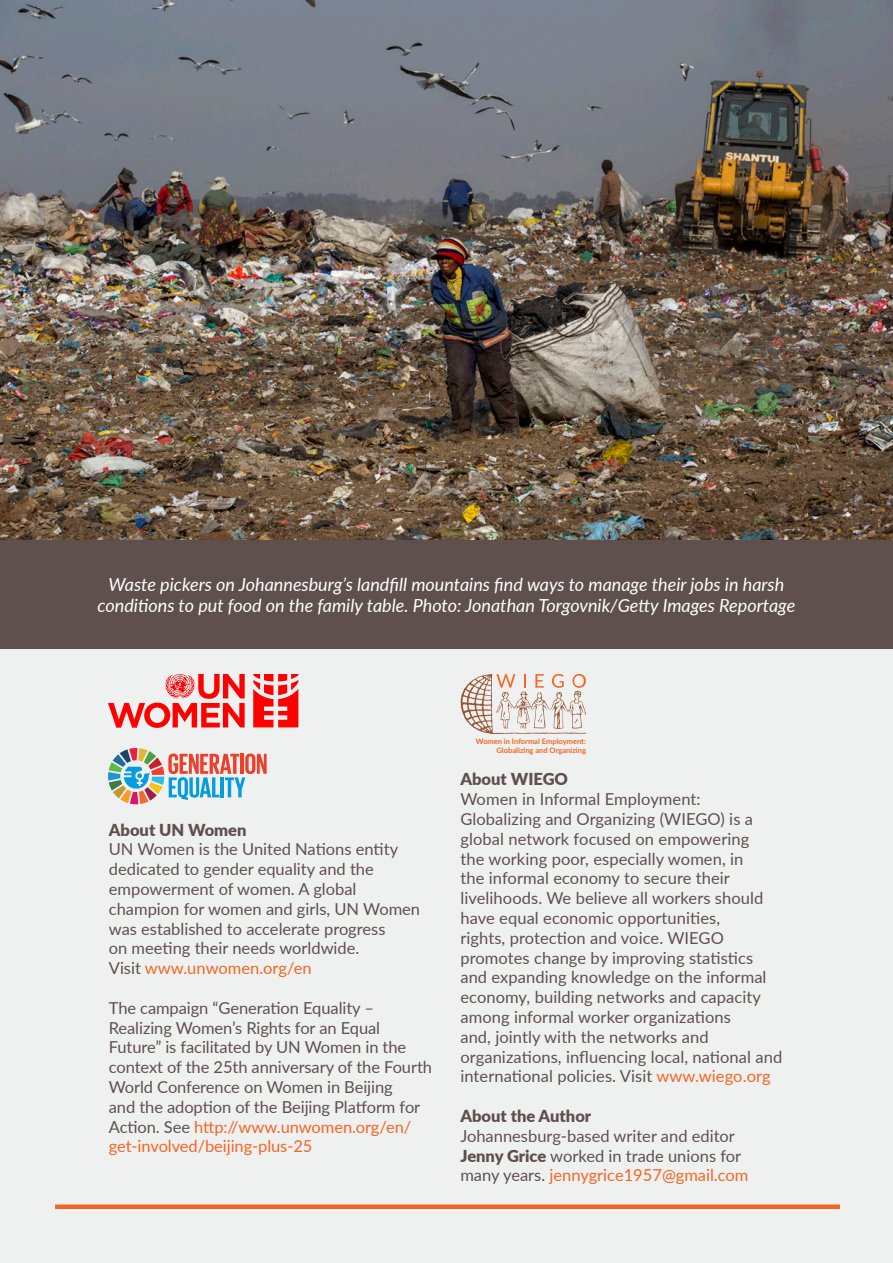
<style>
.page{position:relative;width:893px;height:1263px;background:#fff}
.page>*{position:absolute;margin:0;border:0;box-sizing:border-box;transform-origin:0 0}
.t1{font:italic 18px/21.6px "Lato";color:#fff;text-align:center}
.t2{font:16.5px/19.8px "Lato";color:#5f504e}
.t3{font:900 16.5px "Lato";color:#5f504e}
.t4{font:700 7.5px/9px "Lato";color:#f36624;text-align:right}
.s1{color:#f36624}
.s2{font-weight:900}
</style>
<div class="page">
<img style="left:0;top:0;width:893px;height:540px">
<div style="left:0;top:648px;width:893px;height:615px;background:#eff0f0"></div>
<svg style="left:460px;top:674px;width:126px;height:60px"></svg>
<div style="left:0;top:540px;width:893px;height:108px;background:#5f504e"></div>
<svg style="left:108px;top:674px;width:137px;height:54px"></svg>
<svg style="left:253px;top:674px;width:45px;height:53px"></svg>
<svg style="left:108px;top:748px;width:159px;height:56px"></svg>
<div style="left:55px;top:1204px;width:785px;height:5px;background:#f36624"></div>
<p class="t1" style="left:98px;top:572px;width:699px">Waste pickers on Johannesburg’s landfill mountains find ways to manage their jobs in harsh conditions to put food on the family table. Photo: Jonathan Torgovnik/Getty Images Reportage</p>
<p class="t3" style="left:109px;top:823px;width:139px">About UN Women</p>
<p class="t2" style="left:109px;top:839px;width:313px">UN Women is the United Nations entity dedicated to gender equality and the empowerment of women. A global champion for women and girls, UN Women was established to accelerate progress<br>on meeting their needs worldwide.<br>Visit <span class="s1">www.unwomen.org/en</span></p>
<p class="t2" style="left:109px;top:997px;width:325px">The campaign “Generation Equality – Realizing Women’s Rights for an Equal Future” is facilitated by UN Women in the context of the 25th anniversary of the Fourth World Conference on Women in Beijing<br>and the adoption of the Beijing Platform for Action. See <span class="s1">http://www.unwomen.org/en/ get-involved/beijing-plus-25</span></p>
<p class="t4" style="left:476px;top:737px;width:112px">Women in Informal Employment:<br>Globalizing and Organizing</p>
<p class="t3" style="left:460px;top:773px;width:109px">About WIEGO</p>
<p class="t2" style="left:460px;top:788px;width:323px">Women in Informal Employment:<br>Globalizing and Organizing (WIEGO) is a global network focused on empowering<br>the working poor, especially women, in<br>the informal economy to secure their livelihoods. We believe all workers should have equal economic opportunities,<br>rights, protection and voice. WIEGO promotes change by improving statistics and expanding knowledge on the informal economy, building networks and capacity among informal worker organizations<br>and, jointly with the networks and organizations, influencing local, national and international policies. Visit <span class="s1">www.wiego.org</span></p>
<p class="t3" style="left:460px;top:1109px;width:132px">About the Author</p>
<p class="t2" style="left:460px;top:1125px;width:290px">Johannesburg-based writer and editor<br><span class="s2">Jenny Grice</span> worked in trade unions for many years. <span class="s1">jennygrice1957@gmail.com</span></p>
</div>
